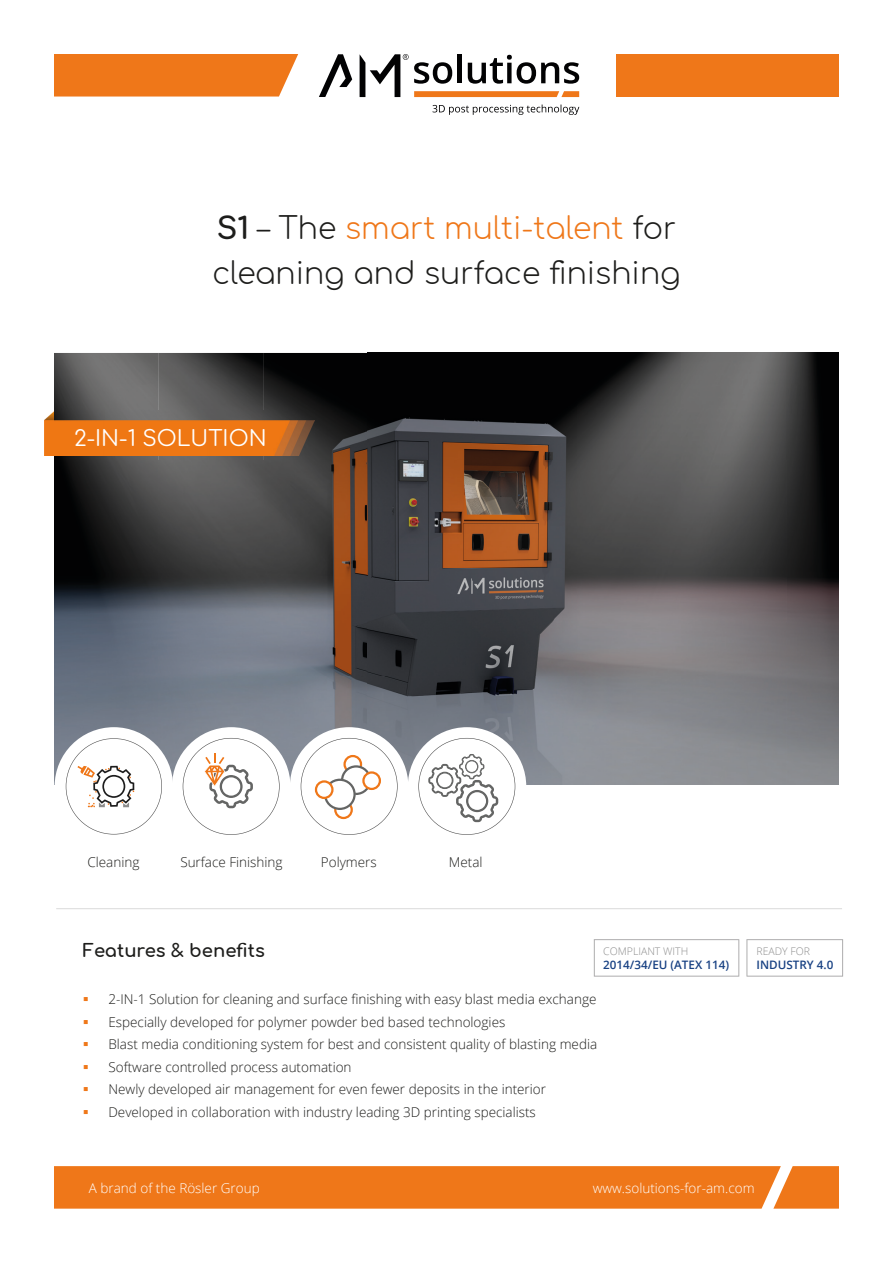
<style>
.page{position:relative;width:893px;height:1263px;background:#fff}
.page>*{position:absolute;margin:0;border:0;box-sizing:border-box;transform-origin:0 0}
.t1{font:300 30px/45px "Comfortaa";color:#1d1d1b}
.t2{font:21.75px "Comfortaa";color:#fff}
.t3{font:700 18px "Comfortaa";color:#1d1d1b}
.t4{font:300 13.5px "Open Sans";color:#1d1d1b}
.t5{font:300 13.5px "Open Sans";color:#fff}
.t6{font:600 11.7px "Open Sans";color:#184183}
.t7{font:300 10.5px "Open Sans";color:#8c8c8c}
.s1{font-weight:700}
.s2{color:#ef7719}
</style>
<div class="page">
<img style="left:54px;top:353px;width:785px;height:431px">
<img style="left:45px;top:410px;width:269px;height:45px">
<div style="left:54px;top:1166px;width:785px;height:42px;background:#ef7719"></div>
<div style="left:54px;top:54px;width:244px;height:43px;background:#ef7719"></div>
<div style="left:617px;top:54px;width:222px;height:43px;background:#ef7719"></div>
<hr style="left:56px;top:908px;width:786px;height:1px;background:#dadada">
<div style="left:172px;top:727px;width:118px;height:119px;background:#fff;border-radius:50%"></div>
<svg style="left:183px;top:738px;width:97px;height:97px"></svg>
<div style="left:408px;top:727px;width:118px;height:119px;background:#fff;border-radius:50%"></div>
<svg style="left:418px;top:738px;width:97px;height:97px"></svg>
<div style="left:290px;top:727px;width:118px;height:119px;background:#fff;border-radius:50%"></div>
<svg style="left:301px;top:738px;width:97px;height:97px"></svg>
<div style="left:342px;top:766px;width:28px;height:28px;background:#fff;border-radius:50%"></div>
<div style="left:341px;top:765px;width:30px;height:30px;border:2px solid #646564;border-radius:50%"></div>
<svg style="left:335px;top:801px;width:17px;height:17px"></svg>
<div style="left:334px;top:800px;width:19px;height:19px;border:2px solid #ef7719;border-radius:50%"></div>
<div style="left:325px;top:780px;width:30px;height:29px;background:#fff;border-radius:50%"></div>
<div style="left:324px;top:779px;width:32px;height:31px;border:2px solid #646564;border-radius:50%"></div>
<svg style="left:316px;top:781px;width:16px;height:17px"></svg>
<div style="left:315px;top:780px;width:19px;height:19px;border:2px solid #ef7719;border-radius:50%"></div>
<svg style="left:363px;top:772px;width:17px;height:17px"></svg>
<div style="left:362px;top:771px;width:19px;height:19px;border:2px solid #ef7719;border-radius:50%"></div>
<svg style="left:432px;top:105px;width:147px;height:10px"></svg>
<svg style="left:319px;top:54px;width:33px;height:43px"></svg>
<svg style="left:360px;top:54px;width:219px;height:43px"></svg>
<svg style="left:746px;top:939px;width:97px;height:37px"></svg>
<svg style="left:594px;top:939px;width:145px;height:37px"></svg>
<div style="left:55px;top:727px;width:118px;height:119px;background:#fff;border-radius:50%"></div>
<svg style="left:66px;top:738px;width:96px;height:96px"></svg>
<h1 class="t1" style="left:212px;top:201px;width:470px"><span class="s1">S1</span> – The <span class="s2">smart multi-talent</span> for cleaning and surface finishing</h1>
<h2 class="t2" style="left:74px;top:418px;width:194px">2-IN-1 SOLUTION</h2>
<p class="t4" style="left:87px;top:853px;width:54px">Cleaning</p>
<p class="t4" style="left:180px;top:852px;width:104px">Surface Finishing</p>
<p class="t4" style="left:321px;top:852px;width:57px">Polymers</p>
<p class="t4" style="left:449px;top:852px;width:35px">Metal</p>
<h3 class="t3" style="left:83px;top:934px;width:184px">Features &amp; benefits</h3>
<p class="t7" style="left:603px;top:944px;width:86px">COMPLIANT WITH</p>
<p class="t6" style="left:603px;top:956px;width:127px">2014/34/EU (ATEX 114)</p>
<p class="t4" style="left:83px;top:990px;width:515px"><span class="s2">▪</span> 2-IN-1 Solution for cleaning and surface finishing with easy blast media exchange</p>
<p class="t4" style="left:83px;top:1013px;width:424px"><span class="s2">▪</span> Especially developed for polymer powder bed based technologies</p>
<p class="t4" style="left:83px;top:1035px;width:516px"><span class="s2">▪</span> Blast media conditioning system for best and consistent quality of blasting media</p>
<p class="t4" style="left:83px;top:1058px;width:270px"><span class="s2">▪</span> Software controlled process automation</p>
<p class="t4" style="left:83px;top:1080px;width:465px"><span class="s2">▪</span> Newly developed air management for even fewer deposits in the interior</p>
<p class="t4" style="left:83px;top:1103px;width:454px"><span class="s2">▪</span> Developed in collaboration with industry leading 3D printing specialists</p>
<p class="t7" style="left:756px;top:944px;width:55px">READY FOR</p>
<p class="t6" style="left:756px;top:956px;width:78px">INDUSTRY 4.0</p>
<p class="t5" style="left:89px;top:1178px;width:172px">A brand of the Rösler Group</p>
<p class="t5" style="left:593px;top:1178px;width:163px">www.solutions-for-am.com</p>
</div>
